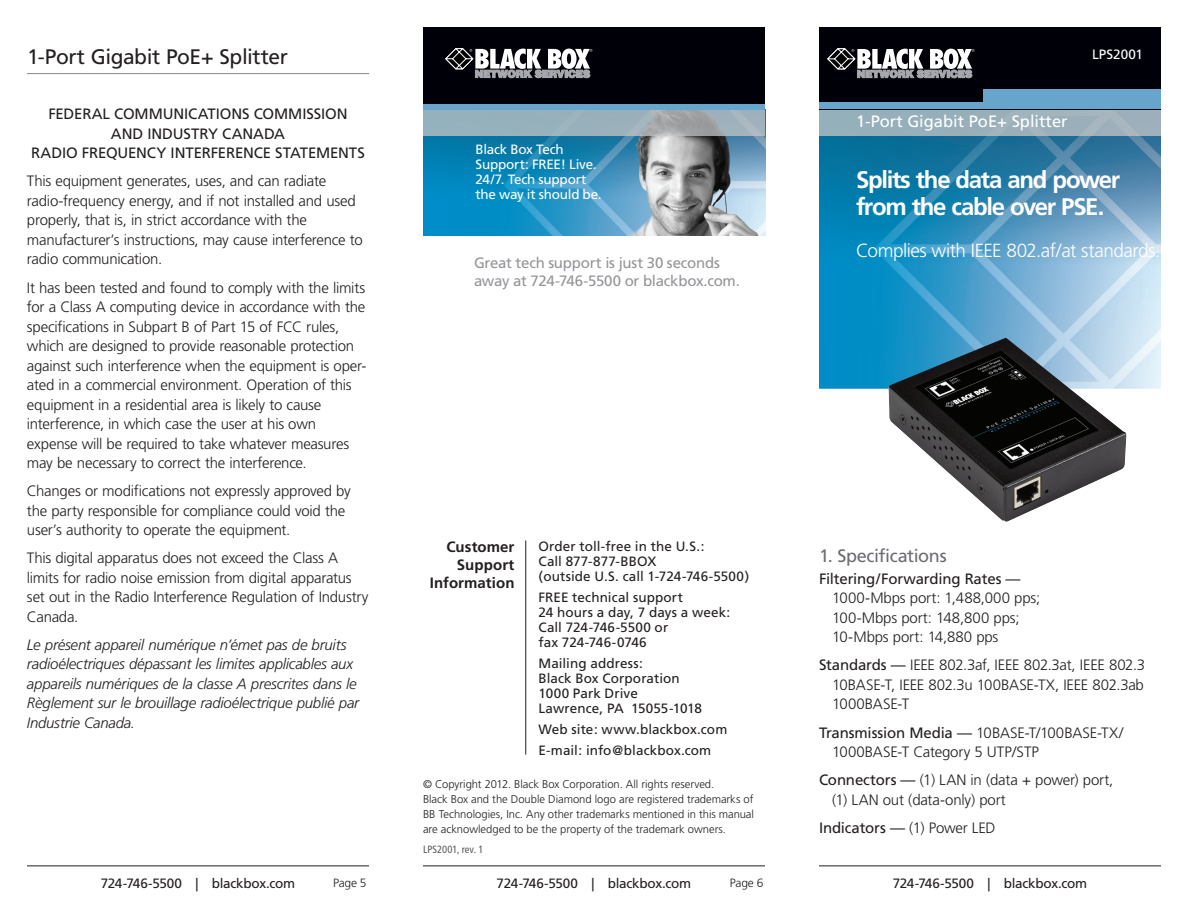
<style>
.page{position:relative;width:1188px;height:918px;background:#fff}
.page>*{position:absolute;margin:0;border:0;box-sizing:border-box;transform-origin:0 0}
.t1{font:700 24px/27px "Frutiger";letter-spacing:-.055em;color:#fff}
.t2{font:21px "Frutiger";letter-spacing:-.02em;color:#231f20}
.t3{font:300 18.9px "Frutiger";letter-spacing:-.025em;color:#fff}
.t4{font:18px "Frutiger";letter-spacing:-.02em;color:#6c6d70}
.t5{font:16.5px "Frutiger";color:#fff}
.t6{font:300 15px/19.5px "Frutiger";letter-spacing:-.015em;color:#231f20}
.t7{font:italic 300 15px/19.5px "Frutiger";letter-spacing:-.015em;color:#231f20}
.t8{font:15px/19.5px "Frutiger";letter-spacing:-.01em;color:#231f20;text-align:center}
.t9{font:15px/18px "Frutiger";letter-spacing:-.015em;color:#939598}
.t10{font:700 15px/18px "Frutiger";letter-spacing:.005em;color:#231f20;text-align:right}
.t11{font:13.5px/15px "Frutiger";color:#231f20}
.t12{font:13.5px "Frutiger";letter-spacing:-.02em;color:#231f20}
.t13{font:13.5px/15.1px "Frutiger";letter-spacing:-.02em;color:#fff}
.t14{font:13.5px "Frutiger";color:#fff}
.t15{font:300 12px "Frutiger";letter-spacing:-.015em;color:#231f20}
.t16{font:300 11.25px/15px "Frutiger";letter-spacing:-.005em;color:#231f20}
.t17{font:condensed 10.5px "Frutiger";letter-spacing:.005em;color:#57585a}
.s1{font-weight:400}
.s2{font-weight:300}
</style>
<div class="page">
<img style="left:819px;top:136px;width:342px;height:252px">
<div style="left:819px;top:109px;width:342px;height:27px;background:linear-gradient(to right,#93afba,#a2b2bc)"></div>
<div style="left:819px;top:27px;width:342px;height:82px;background:#000008"></div>
<div style="left:819px;top:102px;width:342px;height:7px;background:#67a5cd"></div>
<div style="left:984px;top:89px;width:177px;height:19px;background:#67a5cd"></div>
<svg style="left:827px;top:48px;width:147px;height:30px"></svg>
<img style="left:423px;top:136px;width:342px;height:99px">
<div style="left:423px;top:27px;width:342px;height:77px;background:#000008"></div>
<svg style="left:423px;top:110px;width:342px;height:26px;background:#9bafb8"></svg>
<div style="left:423px;top:104px;width:342px;height:6px;background:#67a5cd"></div>
<hr style="left:525px;top:540px;width:1px;height:215px;background:#231f20">
<svg style="left:445px;top:48px;width:147px;height:30px"></svg>
<hr style="left:27px;top:73px;width:342px;height:1px;background:#939598">
<hr style="left:819px;top:866px;width:342px;height:1px;background:#231f20">
<hr style="left:27px;top:866px;width:342px;height:1px;background:#231f20">
<hr style="left:423px;top:866px;width:342px;height:1px;background:#231f20">
<img style="left:888px;top:338px;width:238px;height:184px">
<h2 class="t2" style="left:27px;top:45px;width:262px">1-Port Gigabit PoE+ Splitter</h2>
<p class="t8" style="left:31px;top:104px;width:335px">FEDERAL COMMUNICATIONS COMMISSION<br>AND INDUSTRY CANADA<br>RADIO FREQUENCY INTERFERENCE STATEMENTS</p>
<p class="t6" style="left:27px;top:172px;width:337px">This equipment generates, uses, and can radiate radio-frequency energy, and if not installed and used properly, that is, in strict accordance with the manufacturer’s instructions, may cause interference to radio communication.</p>
<p class="t6" style="left:27px;top:278px;width:341px">It has been tested and found to comply with the limits for a Class A computing device in accordance with the specifications in Subpart B of Part 15 of FCC rules, which are designed to provide reasonable protection against such interference when the equipment is oper&shy;ated in a commercial environment. Operation of this equipment in a residential area is likely to cause interference, in which case the user at his own expense will be required to take whatever measures may be necessary to correct the interference.</p>
<p class="t6" style="left:27px;top:481px;width:325px">Changes or modifications not expressly approved by the party responsible for compliance could void the user’s authority to operate the equipment.</p>
<p class="t6" style="left:27px;top:549px;width:343px">This digital apparatus does not exceed the Class A limits for radio noise emission from digital apparatus set out in the Radio Interference Regulation of Industry Canada.</p>
<p class="t7" style="left:27px;top:635px;width:334px">Le présent appareil numérique n’émet pas de bruits radioélectriques dépassant les limites applicables aux appareils numériques de la classe A prescrites dans le Règlement sur le brouillage radioélectrique publié par Industrie Canada.</p>
<p class="t13" style="left:476px;top:141px;width:128px">Black Box Tech<br>Support: FREE! Live.<br>24/7. Tech support the way it should be.</p>
<p class="t9" style="left:474px;top:253px;width:267px">Great tech support is just 30 seconds away at 724-746-5500 or blackbox.com.</p>
<p class="t10" style="left:430px;top:538px;width:86px">Customer<br>Support<br>Information</p>
<p class="t11" style="left:538px;top:538px;width:212px">Order toll-free in the U.S.:<br>Call 877-877-BBOX<br>(outside U.S. call 1-724-746-5500)</p>
<p class="t11" style="left:538px;top:589px;width:193px">FREE technical support<br>24 hours a day, 7 days a week:<br>Call 724-746-5500 or<br>fax 724-746-0746</p>
<p class="t11" style="left:538px;top:655px;width:165px">Mailing address:<br>Black Box Corporation<br>1000 Park Drive<br>Lawrence, PA 15055-1018</p>
<p class="t11" style="left:538px;top:718px;width:190px;line-height:21px">Web site: www.blackbox.com<br>E-mail: info@blackbox.com</p>
<p class="t16" style="left:423px;top:777px;width:333px">© Copyright 2012. Black Box Corporation. All rights reserved.<br>Black Box and the Double Diamond logo are registered trademarks of BB Technologies, Inc. Any other trademarks mentioned in this manual are acknowledged to be the property of the trademark owners.</p>
<p class="t17" style="left:423px;top:843px;width:62px">LPS2001, rev. 1</p>
<p class="t5" style="left:856px;top:112px;width:213px">1-Port Gigabit PoE+ Splitter</p>
<p class="t14" style="left:1092px;top:46px;width:52px">LPS2001</p>
<h1 class="t1" style="left:856px;top:166px;width:266px">Splits the data and power from the cable over PSE.</h1>
<p class="t3" style="left:856px;top:239px;width:306px">Complies with IEEE 802.af/at standards.</p>
<p class="t4" style="left:819px;top:545px;width:129px">1. Specifications</p>
<p class="t8" style="left:819px;top:569px;width:203px">Filtering/Forwarding Rates —</p>
<p class="t6" style="left:832px;top:589px;width:210px">1000-Mbps port: 1,488,000 pps;<br>100-Mbps port: 148,800 pps;<br>10-Mbps port: 14,880 pps</p>
<p class="t6" style="left:832px;top:656px;width:315px;text-align:justify;text-indent:-13px"><span class="s1">Standards —</span> IEEE 802.3af, IEEE 802.3at, IEEE 802.3<br>10BASE-T, IEEE 802.3u 100BASE-TX, IEEE 802.3ab 1000BASE-T</p>
<p class="t6" style="left:832px;top:723px;width:293px;text-indent:-13px"><span class="s1">Transmission Media —</span> 10BASE-T/100BASE-TX/<br>1000BASE-T Category 5 UTP/STP</p>
<p class="t6" style="left:832px;top:770px;width:283px;text-indent:-13px"><span class="s1">Connectors —</span> (1) LAN in (data + power) port, (1) LAN out (data-only) port</p>
<p class="t8" style="left:819px;top:818px;width:178px">Indicators — <span class="s2">(1) Power LED</span></p>
<p class="t12" style="left:101px;top:875px;width:196px">724-746-5500 | blackbox.com</p>
<p class="t15" style="left:333px;top:876px;width:35px">Page 5</p>
<p class="t12" style="left:497px;top:875px;width:196px">724-746-5500 | blackbox.com</p>
<p class="t15" style="left:730px;top:876px;width:35px">Page 6</p>
<p class="t12" style="left:893px;top:875px;width:196px">724-746-5500 | blackbox.com</p>
</div>
